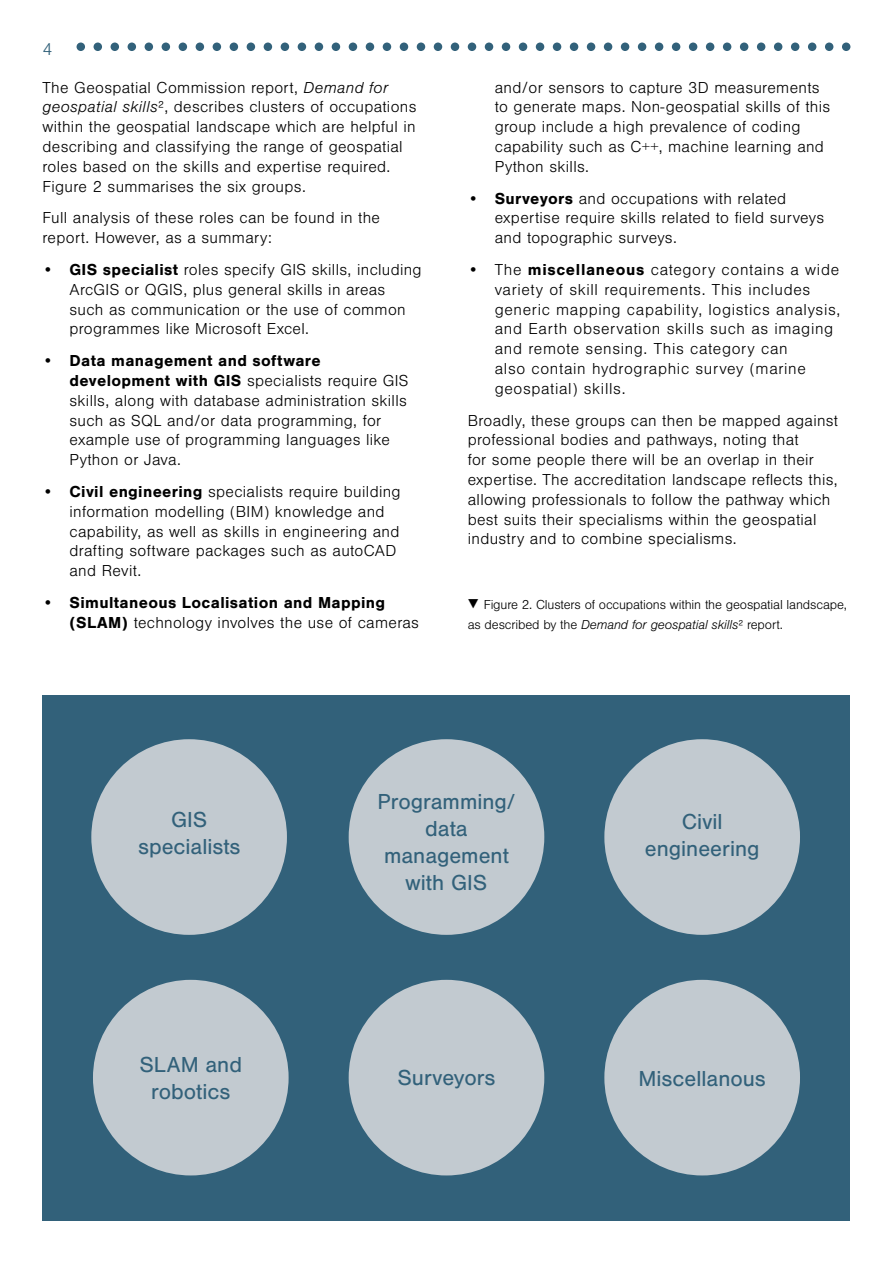
<style>
.page{position:relative;width:893px;height:1263px;background:#fff}
.page>*{position:absolute;margin:0;border:0;box-sizing:border-box;transform-origin:0 0}
.t1{font:22.5px/27px "Nimbus San";color:#32617a;text-align:center}
.t2{font:300 18px "Nimbus San";color:#32617a}
.t3{font:300 16.5px/19.8px "Nimbus San";letter-spacing:.02em;color:#000}
.t4{font:300 16.5px/19.8px "Nimbus San";letter-spacing:.04em;color:#000}
.t5{font:700 16.5px/19.8px "Nimbus San";letter-spacing:.02em;color:#000}
.t6{font:300 13.5px/19.8px "Nimbus San";letter-spacing:-.01em;color:#000}
.s1{font-style:italic}
.s2{font-weight:700}
.s3{font-weight:300}
.s4{font-size:16.5px}
</style>
<div class="page">
<div style="left:77px;top:43px;width:8px;height:8px;background:#32617a;border-radius:50%"></div>
<div style="left:94px;top:43px;width:8px;height:8px;background:#32617a;border-radius:50%"></div>
<div style="left:128px;top:43px;width:8px;height:8px;background:#32617a;border-radius:50%"></div>
<div style="left:145px;top:43px;width:8px;height:8px;background:#32617a;border-radius:50%"></div>
<div style="left:162px;top:43px;width:8px;height:8px;background:#32617a;border-radius:50%"></div>
<div style="left:179px;top:43px;width:8px;height:8px;background:#32617a;border-radius:50%"></div>
<div style="left:349px;top:43px;width:8px;height:8px;background:#32617a;border-radius:50%"></div>
<div style="left:366px;top:43px;width:8px;height:8px;background:#32617a;border-radius:50%"></div>
<div style="left:383px;top:43px;width:8px;height:8px;background:#32617a;border-radius:50%"></div>
<div style="left:400px;top:43px;width:8px;height:8px;background:#32617a;border-radius:50%"></div>
<div style="left:434px;top:43px;width:8px;height:8px;background:#32617a;border-radius:50%"></div>
<div style="left:451px;top:43px;width:8px;height:8px;background:#32617a;border-radius:50%"></div>
<div style="left:468px;top:43px;width:8px;height:8px;background:#32617a;border-radius:50%"></div>
<div style="left:485px;top:43px;width:8px;height:8px;background:#32617a;border-radius:50%"></div>
<div style="left:111px;top:43px;width:8px;height:8px;background:#32617a;border-radius:50%"></div>
<div style="left:417px;top:43px;width:8px;height:8px;background:#32617a;border-radius:50%"></div>
<div style="left:196px;top:43px;width:8px;height:8px;background:#32617a;border-radius:50%"></div>
<div style="left:213px;top:43px;width:8px;height:8px;background:#32617a;border-radius:50%"></div>
<div style="left:230px;top:43px;width:8px;height:8px;background:#32617a;border-radius:50%"></div>
<div style="left:247px;top:43px;width:8px;height:8px;background:#32617a;border-radius:50%"></div>
<div style="left:281px;top:43px;width:8px;height:8px;background:#32617a;border-radius:50%"></div>
<div style="left:298px;top:43px;width:8px;height:8px;background:#32617a;border-radius:50%"></div>
<div style="left:315px;top:43px;width:8px;height:8px;background:#32617a;border-radius:50%"></div>
<div style="left:332px;top:43px;width:8px;height:8px;background:#32617a;border-radius:50%"></div>
<div style="left:264px;top:43px;width:8px;height:8px;background:#32617a;border-radius:50%"></div>
<div style="left:502px;top:43px;width:8px;height:8px;background:#32617a;border-radius:50%"></div>
<div style="left:519px;top:43px;width:8px;height:8px;background:#32617a;border-radius:50%"></div>
<div style="left:536px;top:43px;width:8px;height:8px;background:#32617a;border-radius:50%"></div>
<div style="left:553px;top:43px;width:8px;height:8px;background:#32617a;border-radius:50%"></div>
<div style="left:587px;top:43px;width:8px;height:8px;background:#32617a;border-radius:50%"></div>
<div style="left:604px;top:43px;width:8px;height:8px;background:#32617a;border-radius:50%"></div>
<div style="left:621px;top:43px;width:8px;height:8px;background:#32617a;border-radius:50%"></div>
<div style="left:638px;top:43px;width:8px;height:8px;background:#32617a;border-radius:50%"></div>
<div style="left:570px;top:43px;width:8px;height:8px;background:#32617a;border-radius:50%"></div>
<div style="left:655px;top:43px;width:8px;height:8px;background:#32617a;border-radius:50%"></div>
<div style="left:672px;top:43px;width:8px;height:8px;background:#32617a;border-radius:50%"></div>
<div style="left:689px;top:43px;width:8px;height:8px;background:#32617a;border-radius:50%"></div>
<div style="left:706px;top:43px;width:8px;height:8px;background:#32617a;border-radius:50%"></div>
<div style="left:740px;top:43px;width:8px;height:8px;background:#32617a;border-radius:50%"></div>
<div style="left:757px;top:43px;width:8px;height:8px;background:#32617a;border-radius:50%"></div>
<div style="left:774px;top:43px;width:8px;height:8px;background:#32617a;border-radius:50%"></div>
<div style="left:791px;top:43px;width:8px;height:8px;background:#32617a;border-radius:50%"></div>
<div style="left:723px;top:43px;width:8px;height:8px;background:#32617a;border-radius:50%"></div>
<div style="left:808px;top:43px;width:8px;height:8px;background:#32617a;border-radius:50%"></div>
<div style="left:825px;top:43px;width:8px;height:8px;background:#32617a;border-radius:50%"></div>
<div style="left:842px;top:43px;width:8px;height:8px;background:#32617a;border-radius:50%"></div>
<div style="left:43px;top:695px;width:807px;height:525px;background:#32617a"></div>
<div style="left:349px;top:739px;width:195px;height:196px;background:#c2cad0;border-radius:50%"></div>
<div style="left:604px;top:739px;width:196px;height:196px;background:#c2cad0;border-radius:50%"></div>
<div style="left:349px;top:980px;width:195px;height:195px;background:#c2cad0;border-radius:50%"></div>
<div style="left:604px;top:980px;width:196px;height:195px;background:#c2cad0;border-radius:50%"></div>
<div style="left:93px;top:980px;width:196px;height:195px;background:#c2cad0;border-radius:50%"></div>
<div style="left:91px;top:739px;width:196px;height:196px;background:#c2cad0;border-radius:50%"></div>
<p class="t2" style="left:43px;top:39px;width:12px">4</p>
<p class="t3" style="left:43px;top:78px;width:375px">The Geospatial Commission report, <span class="s1">Demand for geospatial skills</span>², describes clusters of occupations within the geospatial landscape which are helpful in describing and classifying the range of geospatial roles based on the skills and expertise required.<br>Figure 2 summarises the six groups.</p>
<p class="t3" style="left:43px;top:208px;width:339px">Full analysis of these roles can be found in the report. However, as a summary:</p>
<p class="t3" style="left:70px;top:260px;width:354px;text-indent:-27px"><span class="s2">• GIS specialist</span> roles specify GIS skills, including ArcGIS or QGIS, plus general skills in areas such as communication or the use of common programmes like Microsoft Excel.</p>
<p class="t3" style="left:70px;top:351px;width:340px;text-indent:-27px"><span class="s2">• Data management and software development with GIS</span> specialists require GIS skills, along with database administration skills such as SQL and/or data programming, for example use of programming languages like Python or Java.</p>
<p class="t3" style="left:70px;top:482px;width:333px;text-indent:-27px"><span class="s2">• Civil engineering</span> specialists require building information modelling (BIM) knowledge and capability, as well as skills in engineering and drafting software packages such as autoCAD and Revit.</p>
<p class="t5" style="left:70px;top:593px;width:351px;text-indent:-27px">• Simultaneous Localisation and Mapping (SLAM) <span class="s3">technology involves the use of cameras</span></p>
<p class="t3" style="left:495px;top:78px;width:337px">and/or sensors to capture 3D measurements to generate maps. Non-geospatial skills of this group include a high prevalence of coding capability such as C++, machine learning and Python skills.</p>
<p class="t3" style="left:495px;top:189px;width:331px;text-indent:-27px"><span class="s2">• Surveyors</span> and occupations with related expertise require skills related to field surveys and topographic surveys.</p>
<p class="t4" style="left:495px;top:260px;width:347px;text-indent:-27px">• The <span class="s2">miscellaneous</span> category contains a wide variety of skill requirements. This includes generic mapping capability, logistics analysis, and Earth observation skills such as imaging and remote sensing. This category can<br>also contain hydrographic survey (marine geospatial) skills.</p>
<p class="t3" style="left:468px;top:411px;width:372px">Broadly, these groups can then be mapped against professional bodies and pathways, noting that<br>for some people there will be an overlap in their expertise. The accreditation landscape reflects this, allowing professionals to follow the pathway which best suits their specialisms within the geospatial industry and to combine specialisms.</p>
<p class="t6" style="left:468px;top:595px;width:381px"><span class="s4">▼</span> Figure 2. Clusters of occupations within the geospatial landscape, as described by the <span class="s1">Demand for geospatial skills</span>² report.</p>
<h1 class="t1" style="left:138px;top:806px;width:104px">GIS specialists</h1>
<h1 class="t1" style="left:139px;top:1051px;width:104px">SLAM and robotics</h1>
<h1 class="t1" style="left:377px;top:788px;width:140px">Programming/ data management with GIS</h1>
<h1 class="t1" style="left:645px;top:809px;width:116px">Civil engineering</h1>
<h1 class="t1" style="left:397px;top:1065px;width:100px">Surveyors</h1>
<h1 class="t1" style="left:638px;top:1065px;width:129px">Miscellanous</h1>
</div>
